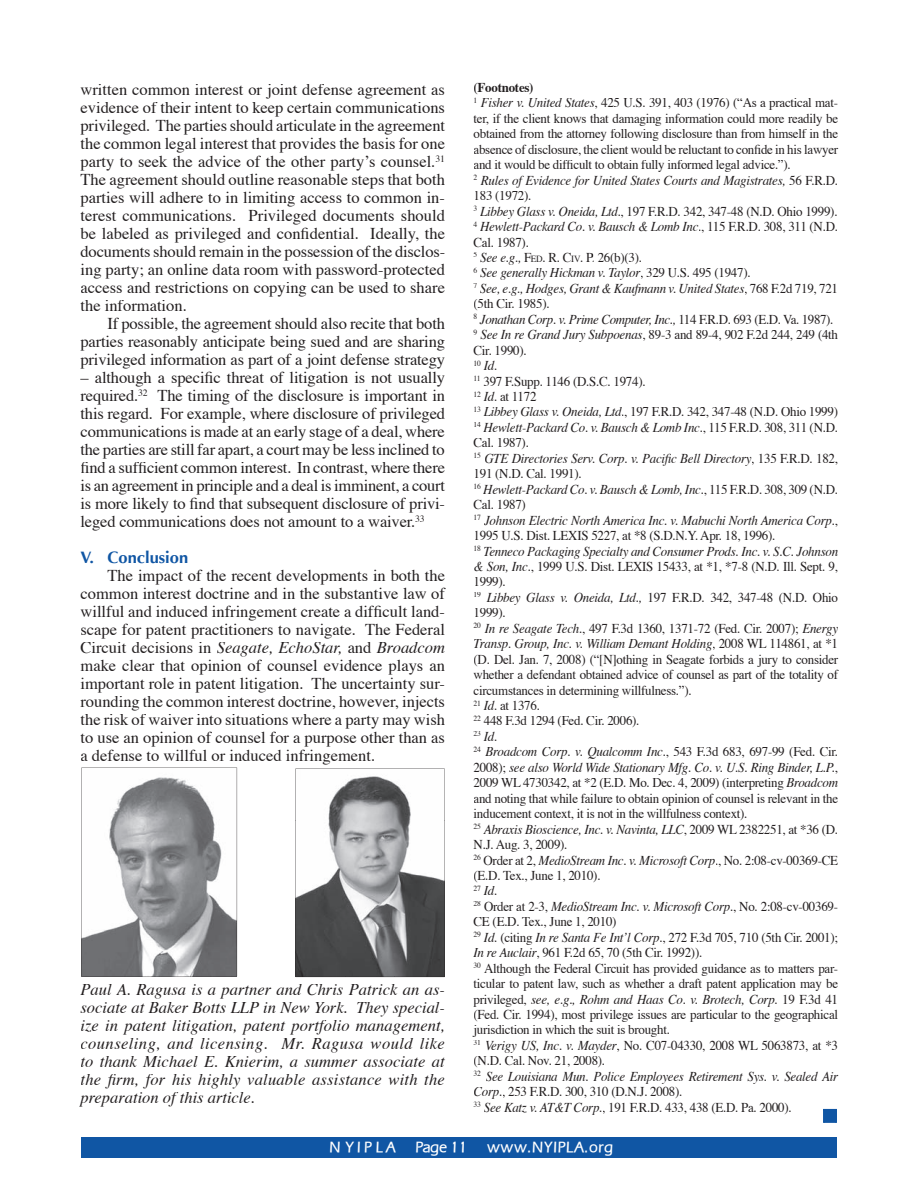
<style>
.page{position:relative;width:918px;height:1188px;background:#fff}
.page>*{position:absolute;margin:0;border:0;box-sizing:border-box;transform-origin:0 0}
.t1{font:16.5px/18px "Times";letter-spacing:-.005em;color:#231f20;text-align:justify}
.t2{font:italic 16.5px/18px "Times";letter-spacing:.005em;color:#231f20;text-align:justify}
.t3{font:700 16.5px "Optima";color:#1056a4}
.t4{font:700 15px "Eric";letter-spacing:.11em;color:#fff}
.t5{font:700 15px "Eric";letter-spacing:.06em;color:#fff}
.t6{font:13.5px/15.5px "Times";letter-spacing:-.02em;color:#231f20;scale:.96 1}
.s1{font-style:italic}
.s2{font-weight:700}
.s3{font-size:9.45px}
</style>
<div class="page">
<div style="left:81px;top:1137px;width:756px;height:21px;background:#1056a4"></div>
<svg style="left:345px;top:769px;width:100px;height:208px;background:#aaabae"></svg>
<img style="left:328px;top:769px;width:116px;height:52px">
<img style="left:296px;top:821px;width:49px;height:156px">
<img style="left:395px;top:821px;width:49px;height:156px">
<img style="left:345px;top:925px;width:50px;height:52px">
<svg style="left:823px;top:1109px;width:14px;height:14px"></svg>
<svg style="left:81px;top:768px;width:156px;height:208px"></svg>
<p class="t1" style="left:81px;top:79px;width:366px">written common interest or joint defense agreement as evidence of their intent to keep certain communications privileged. The parties should articulate in the agreement the common legal interest that provides the basis for one party to seek the advice of the other party’s counsel.<sup>31<br></sup>The agreement should outline reasonable steps that both parties will adhere to in limiting access to common in&shy;terest communications. Privileged documents should be labeled as privileged and confidential. Ideally, the documents should remain in the possession of the disclos&shy;ing party; an online data room with password-protected access and restrictions on copying can be used to share the information.</p>
<p class="t1" style="left:81px;top:313px;width:366px;text-indent:27px">If possible, the agreement should also recite that both parties reasonably anticipate being sued and are sharing privileged information as part of a joint defense strategy</p>
<p class="t1" style="left:81px;top:367px;width:366px">– although a specific threat of litigation is not usually required.<sup>32</sup> The timing of the disclosure is important in this regard. For example, where disclosure of privileged communications is made at an early stage of a deal, where the parties are still far apart, a court may be less inclined to find a sufficient common interest. In contrast, where there is an agreement in principle and a deal is imminent, a court is more likely to find that subsequent disclosure of privi&shy;leged communications does not amount to a waiver.<sup>33</sup></p>
<p class="t3" style="left:81px;top:548px;width:109px">V. Conclusion</p>
<p class="t1" style="left:81px;top:565px;width:366px;text-indent:27px">The impact of the recent developments in both the common interest doctrine and in the substantive law of willful and induced infringement create a difficult land&shy;scape for patent practitioners to navigate. The Federal Circuit decisions in <span class="s1">Seagate, EchoStar,</span> and <span class="s1">Broadcom </span>make clear that opinion of counsel evidence plays an important role in patent litigation. The uncertainty sur&shy;rounding the common interest doctrine, however, injects the risk of waiver into situations where a party may wish to use an opinion of counsel for a purpose other than as a defense to willful or induced infringement.</p>
<p class="t2" style="left:81px;top:980px;width:366px">Paul A. Ragusa is a partner and Chris Patrick an as&shy;sociate at Baker Botts LLP in New York. They special&shy;ize in patent litigation, patent portfolio management, counseling, and licensing. Mr. Ragusa would like to thank Michael E. Knierim, a summer associate at the firm, for his highly valuable assistance with the preparation of this article.</p>
<p class="t6" style="left:474px;top:79px;width:381px"><span class="s2">(Footnotes)<br></span><sup>1</sup> <span class="s1">Fisher v. United States</span>, 425 U.S. 391, 403 (1976) (“As a practical mat&shy;ter, if the client knows that damaging information could more readily be obtained from the attorney following disclosure than from himself in the absence of disclosure, the client would be reluctant to confide in his lawyer and it would be difficult to obtain fully informed legal advice.”).<br><sup>2</sup> <span class="s1">Rules of Evidence for United States Courts and Magistrates,</span> 56 F.R.D.<br>183 (1972).<br><sup>3</sup> <span class="s1">Libbey Glass v. Oneida, Ltd</span>., 197 F.R.D. 342, 347-48 (N.D. Ohio 1999).<br><sup>4</sup> <span class="s1">Hewlett-Packard Co. v. Bausch &amp; Lomb Inc</span>., 115 F.R.D. 308, 311 (N.D.<br>Cal. 1987).<br><sup>5</sup> <span class="s1">See e.g.,</span> F<span class="s3">ED</span>. R. C<span class="s3">IV</span>. P. 26(b)(3).<br><sup>6</sup> <span class="s1">See generally Hickman v. Taylor</span>, 329 U.S. 495 (1947).<br><sup>7</sup> <span class="s1">See, e.g., Hodges, Grant &amp; Kaufmann v. United States</span>, 768 F.2d 719, 721 (5th Cir. 1985).<br><sup>8</sup> <span class="s1">Jonathan Corp. v. Prime Computer, Inc.,</span> 114 F.R.D. 693 (E.D. Va. 1987).<br><sup>9</sup> <span class="s1">See In re Grand Jury Subpoenas</span>, 89-3 and 89-4, 902 F.2d 244, 249 (4th Cir. 1990).<br><sup>10</sup> <span class="s1">Id.<br></span><sup>11</sup> 397 F.Supp. 1146 (D.S.C. 1974).<br><sup>12</sup> <span class="s1">Id.</span> at 1172<br><sup>13</sup> <span class="s1">Libbey Glass v. Oneida, Ltd</span>., 197 F.R.D. 342, 347-48 (N.D. Ohio 1999)<br><sup>14</sup> <span class="s1">Hewlett-Packard Co. v. Bausch &amp; Lomb Inc</span>., 115 F.R.D. 308, 311 (N.D.<br>Cal. 1987).<br><sup>15</sup> <span class="s1">GTE Directories Serv. Corp. v. Pacific Bell Directory</span>, 135 F.R.D. 182, 191 (N.D. Cal. 1991).<br><sup>16</sup> <span class="s1">Hewlett-Packard Co. v. Bausch &amp; Lomb, Inc</span>., 115 F.R.D. 308, 309 (N.D.<br>Cal. 1987)<br><sup>17</sup> <span class="s1">Johnson Electric North America Inc. v. Mabuchi North America Corp</span>., 1995 U.S. Dist. LEXIS 5227, at *8 (S.D.N.Y. Apr. 18, 1996).<br><sup>18</sup> <span class="s1">Tenneco Packaging Specialty and Consumer Prods. Inc. v. S.C. Johnson &amp; Son, Inc</span>., 1999 U.S. Dist. LEXIS 15433, at *1, *7-8 (N.D. Ill. Sept. 9, 1999).<br><sup>19</sup> <span class="s1">Libbey Glass v. Oneida, Ltd.,</span> 197 F.R.D. 342, 347-48 (N.D. Ohio 1999).<br><sup>20</sup> <span class="s1">In re Seagate Tech</span>., 497 F.3d 1360, 1371-72 (Fed. Cir. 2007); <span class="s1">Energy Transp. Group, Inc. v. William Demant Holding</span>, 2008 WL 114861, at *1 (D. Del. Jan. 7, 2008) (“[N]othing in Seagate forbids a jury to consider whether a defendant obtained advice of counsel as part of the totality of circumstances in determining willfulness.”).<br><sup>21</sup> <span class="s1">Id.</span> at 1376.<br><sup>22</sup> 448 F.3d 1294 (Fed. Cir. 2006).<br><sup>23</sup> <span class="s1">Id.<br></span><sup>24</sup> <span class="s1">Broadcom Corp. v. Qualcomm Inc</span>., 543 F.3d 683, 697-99 (Fed. Cir.<br>2008); <span class="s1">see also World Wide Stationary Mfg. Co. v. U.S. Ring Binder, L.P.</span>, 2009 WL 4730342, at *2 (E.D. Mo. Dec. 4, 2009) (interpreting <span class="s1">Broadcom </span>and noting that while failure to obtain opinion of counsel is relevant in the inducement context, it is not in the willfulness context).<br><sup>25</sup> <span class="s1">Abraxis Bioscience, Inc. v. Navinta, LLC</span>, 2009 WL 2382251, at *36 (D.<br>N.J. Aug. 3, 2009).<br><sup>26</sup> Order at 2, <span class="s1">MedioStream Inc. v. Microsoft Corp</span>., No. 2:08-cv-00369-CE (E.D. Tex., June 1, 2010).<br><sup>27</sup> <span class="s1">Id.<br></span><sup>28</sup> Order at 2-3, <span class="s1">MedioStream Inc. v. Microsoft Corp</span>., No. 2:08-cv-00369- CE (E.D. Tex., June 1, 2010)<br><sup>29</sup> <span class="s1">Id.</span> (citing <span class="s1">In re Santa Fe Int’l Corp</span>., 272 F.3d 705, 710 (5th Cir. 2001); <span class="s1">In re Auclair</span>, 961 F.2d 65, 70 (5th Cir. 1992)).<br><sup>30</sup> Although the Federal Circuit has provided guidance as to matters par&shy;ticular to patent law, such as whether a draft patent application may be privileged, <span class="s1">see, e.g., Rohm and Haas Co. v. Brotech, Corp.</span> 19 F.3d 41 (Fed. Cir. 1994), most privilege issues are particular to the geographical jurisdiction in which the suit is brought.<br><sup>31</sup> <span class="s1">Verigy US, Inc. v. Mayder</span>, No. C07-04330, 2008 WL 5063873, at *3 (N.D. Cal. Nov. 21, 2008).<br><sup>32</sup> <span class="s1">See Louisiana Mun. Police Employees Retirement Sys. v. Sealed Air Corp.</span>, 253 F.R.D. 300, 310 (D.N.J. 2008).<br><sup>33</sup> <span class="s1">See Katz v. AT&amp;T Corp.</span>, 191 F.R.D. 433, 438 (E.D. Pa. 2000).</p>
<p class="t5" style="left:330px;top:1136px;width:67px">N Y I P L A</p>
<p class="t5" style="left:415px;top:1136px;width:53px">Page 11</p>
<p class="t4" style="left:487px;top:1136px;width:127px">www.NYIPLA.org</p>
</div>
